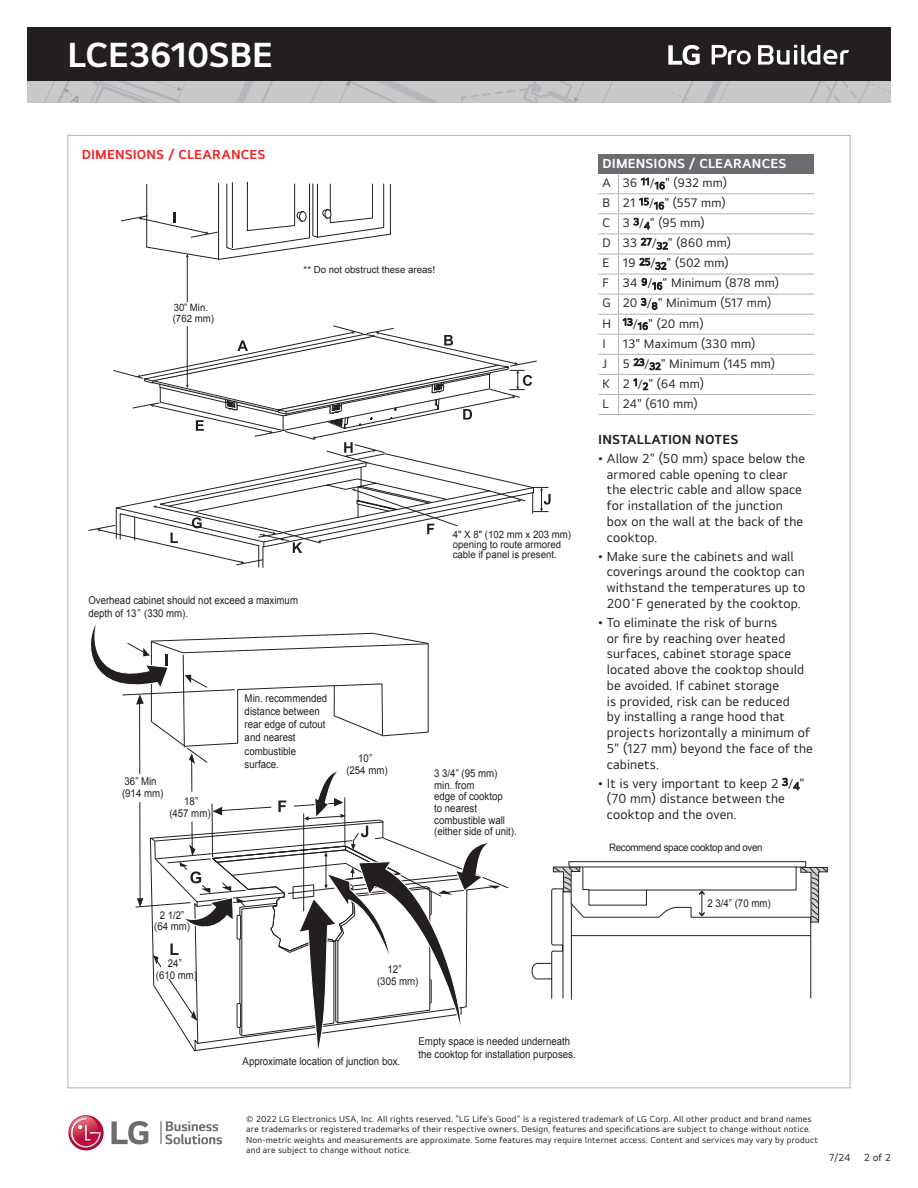
<style>
.page{position:relative;width:918px;height:1188px;background:#fff}
.page>*{position:absolute;margin:0;border:0;box-sizing:border-box;transform-origin:0 0}
._01_LG_sku{font:700 36px "LGEI Text";letter-spacing:-.01em;color:#fff}
._06_LG_installation_text{font:13.5px/15.8px "LGEI Text";letter-spacing:.01em;color:#231f20}
._06_LG_installation_header_red{font:700 13.5px "LGEI Text";letter-spacing:.01em;color:#ee2628}
._04_LG_spec_header{font:700 13.5px "LGEI Text";letter-spacing:.01em;color:#fff}
._06_LG_installation_header_black{font:700 13.5px "LGEI Text";letter-spacing:.01em;color:#231f20}
._05_LG_spec_text{font:12.75px "LGEI Text";letter-spacing:.005em;color:#231f20}
.t1{font:10.65px/13px "Arial";color:#231f20;scale:.9 1}
._08_LG_folio_and_date{font:10.5px "LGEI Text";color:#231f20}
.t2{font:10.2px/10.4px "Arial";color:#231f20;scale:.95 1}
.t3{font:10.2px "Arial";letter-spacing:-.03em;color:#231f20;scale:.95 1}
.t4{font:9.6px "Arial";color:#231f20}
._07_LG_copyright{font:9px/10.5px "LGEI Text";letter-spacing:.025em;color:#231f20}
.s1{font-size:11.55px}
.s2{font-size:12.15px}
</style>
<div class="page">
<div style="left:27px;top:27px;width:864px;height:54px;background:#231f20"></div>
<div style="left:27px;top:81px;width:864px;height:22px;background:#c7c8ca"></div>
<svg style="left:236px;top:81px;width:202px;height:22px"></svg>
<svg style="left:461px;top:81px;width:430px;height:22px"></svg>
<svg style="left:668px;top:45px;width:32px;height:20px"></svg>
<svg style="left:758px;top:45px;width:91px;height:20px"></svg>
<svg style="left:712px;top:45px;width:39px;height:20px"></svg>
<svg style="left:111px;top:1121px;width:37px;height:23px"></svg>
<svg style="left:68px;top:1115px;width:36px;height:35px"></svg>
<svg style="left:68px;top:1116px;width:33px;height:32px"></svg>
<svg style="left:161px;top:1121px;width:61px;height:23px"></svg>
<hr style="left:187px;top:256px;width:1px;height:130px;background:#231f20">
<svg style="left:121px;top:182px;width:270px;height:79px"></svg>
<svg style="left:97px;top:331px;width:454px;height:237px"></svg>
<div style="left:171px;top:302px;width:39px;height:24px;background:#fff"></div>
<svg style="left:531px;top:861px;width:297px;height:138px"></svg>
<hr style="left:584px;top:867px;width:212px;height:1px;background:#231f20">
<hr style="left:590px;top:890px;width:57px;height:1px;background:#231f20">
<svg style="left:90px;top:624px;width:419px;height:428px"></svg>
<div style="left:118px;top:775px;width:45px;height:27px;background:#fff"></div>
<div style="left:598px;top:154px;width:216px;height:20px;background:#6c6d70"></div>
<hr style="left:619px;top:193px;width:195px;height:1px;background:#b2b3b7">
<hr style="left:619px;top:314px;width:195px;height:1px;background:#b2b3b7">
<hr style="left:619px;top:334px;width:195px;height:1px;background:#b2b3b7">
<hr style="left:619px;top:354px;width:195px;height:1px;background:#b2b3b7">
<hr style="left:619px;top:414px;width:195px;height:1px;background:#b2b3b7">
<hr style="left:619px;top:254px;width:195px;height:1px;background:#b2b3b7">
<hr style="left:619px;top:213px;width:195px;height:1px;background:#b2b3b7">
<hr style="left:619px;top:234px;width:195px;height:1px;background:#b2b3b7">
<hr style="left:619px;top:274px;width:195px;height:1px;background:#b2b3b7">
<hr style="left:619px;top:394px;width:195px;height:1px;background:#b2b3b7">
<hr style="left:619px;top:294px;width:195px;height:1px;background:#b2b3b7">
<svg style="left:598px;top:174px;width:21px;height:241px"></svg>
<hr style="left:619px;top:374px;width:195px;height:1px;background:#b2b3b7">
<svg style="left:44px;top:81px;width:141px;height:22px"></svg>
<p class="_01_LG_sku" style="left:68px;top:32px;width:207px">LCE3610SBE</p>
<p class="_06_LG_installation_header_red" style="left:82px;top:146px;width:185px">DIMENSIONS / CLEARANCES</p>
<p class="t2" style="left:173px;top:302px;width:45px">30” Min. (762 mm)</p>
<p class="t4" style="left:304px;top:264px;width:133px">** Do not obstruct these areas!</p>
<p class="t1" style="left:88px;top:594px;width:235px">Overhead cabinet should not exceed a maximum depth of 13” (330 mm).</p>
<p class="t2" style="left:453px;top:529px;width:126px">4" X 8" (102 mm x 203 mm) opening to route armored cable if panel is present.</p>
<p class="t1" style="left:122px;top:775px;width:47px;line-height:11.9px">36” Min (914 mm)</p>
<p class="t1" style="left:169px;top:795px;width:47px;line-height:11.9px;text-align:center">18”<br>(457 mm)</p>
<p class="t1" style="left:154px;top:909px;width:41px;line-height:11.6px;text-align:center">2 1/2” (64 mm)</p>
<p class="t1" style="left:156px;top:958px;width:47px;line-height:11.9px;text-align:center">24”<br>(610 mm)</p>
<p class="t1" style="left:245px;top:692px;width:93px">Min. recommended distance between rear edge of cutout and nearest combustible surface.</p>
<p class="t1" style="left:346px;top:753px;width:47px;line-height:11.9px;text-align:center">10”<br>(254 mm)</p>
<p class="t1" style="left:434px;top:768px;width:93px;line-height:11.6px">3 3/4” (95 mm) min. from<br>edge of cooktop<br>to nearest combustible wall (either side of unit).</p>
<p class="t1" style="left:377px;top:964px;width:47px;line-height:11.9px;text-align:center">12”<br>(305 mm)</p>
<p class="_04_LG_spec_header" style="left:603px;top:155px;width:185px">DIMENSIONS / CLEARANCES</p>
<p class="_05_LG_spec_text" style="left:603px;top:175px;width:10px">A</p>
<p class="_05_LG_spec_text" style="left:623px;top:175px;width:106px">36 <sup>11</sup><span class="s1">/</span><sub>16</sub>" (932 mm)</p>
<p class="_05_LG_spec_text" style="left:603px;top:195px;width:9px">B</p>
<p class="_05_LG_spec_text" style="left:623px;top:195px;width:104px">21 <sup>15</sup><span class="s1">/</span><sub>16</sub>" (557 mm)</p>
<p class="_05_LG_spec_text" style="left:603px;top:215px;width:9px">C</p>
<p class="_05_LG_spec_text" style="left:623px;top:215px;width:83px">3 <sup>3</sup><span class="s1">/</span><sub>4</sub>" (95 mm)</p>
<p class="_05_LG_spec_text" style="left:603px;top:235px;width:10px">D</p>
<p class="_05_LG_spec_text" style="left:623px;top:235px;width:110px">33 <sup>27</sup><span class="s1">/</span><sub>32</sub>" (860 mm)</p>
<p class="_05_LG_spec_text" style="left:603px;top:255px;width:9px">E</p>
<p class="_05_LG_spec_text" style="left:623px;top:255px;width:107px">19 <sup>25</sup><span class="s1">/</span><sub>32</sub>" (502 mm)</p>
<p class="_05_LG_spec_text" style="left:603px;top:275px;width:8px">F</p>
<p class="_05_LG_spec_text" style="left:623px;top:275px;width:158px">34 <sup>9</sup><span class="s1">/</span><sub>16</sub>" Minimum (878 mm)</p>
<p class="_05_LG_spec_text" style="left:603px;top:295px;width:10px">G</p>
<p class="_05_LG_spec_text" style="left:623px;top:295px;width:150px">20 <sup>3</sup><span class="s1">/</span><sub>8</sub>" Minimum (517 mm)</p>
<p class="_05_LG_spec_text" style="left:603px;top:315px;width:10px">H</p>
<p class="_05_LG_spec_text" style="left:623px;top:315px;width:82px"><sup>13</sup><span class="s1">/</span><sub>16</sub>" (20 mm)</p>
<p class="_05_LG_spec_text" style="left:603px;top:335px;width:5px">I</p>
<p class="_05_LG_spec_text" style="left:623px;top:335px;width:134px">13" Maximum (330 mm)</p>
<p class="_05_LG_spec_text" style="left:603px;top:356px;width:6px">J</p>
<p class="_05_LG_spec_text" style="left:623px;top:356px;width:154px">5 <sup>23</sup><span class="s1">/</span><sub>32</sub>" Minimum (145 mm)</p>
<p class="_05_LG_spec_text" style="left:603px;top:376px;width:9px">K</p>
<p class="_05_LG_spec_text" style="left:623px;top:376px;width:83px">2 <sup>1</sup><span class="s1">/</span><sub>2</sub>" (64 mm)</p>
<p class="_05_LG_spec_text" style="left:603px;top:396px;width:8px">L</p>
<p class="_05_LG_spec_text" style="left:623px;top:396px;width:76px">24" (610 mm)</p>
<p class="_06_LG_installation_header_black" style="left:598px;top:431px;width:141px">INSTALLATION NOTES</p>
<p class="_06_LG_installation_text" style="left:607px;top:450px;width:200px;text-indent:-9px">• Allow 2" (50 mm) space below the armored cable opening to clear the electric cable and allow space for installation of the junction box on the wall at the back of the cooktop.</p>
<p class="_06_LG_installation_text" style="left:607px;top:548px;width:200px;text-indent:-9px">• Make sure the cabinets and wall coverings around the cooktop can withstand the temperatures up to<br>200˚F generated by the cooktop.</p>
<p class="_06_LG_installation_text" style="left:607px;top:614px;width:208px;text-indent:-9px">• To eliminate the risk of burns<br>or fire by reaching over heated surfaces, cabinet storage space located above the cooktop should be avoided. If cabinet storage<br>is provided, risk can be reduced<br>by installing a range hood that projects horizontally a minimum of<br>5" (127 mm) beyond the face of the cabinets.</p>
<p class="_06_LG_installation_text" style="left:607px;top:775px;width:199px;text-indent:-9px">• It is very important to keep 2 <sup>3</sup><span class="s2">/</span><sub>4</sub>" (70 mm) distance between the cooktop and the oven.</p>
<p class="t3" style="left:609px;top:840px;width:163px">Recommend space cooktop and oven</p>
<p class="t1" style="left:707px;top:897px;width:72px">2 3/4” (70 mm)</p>
<p class="t1" style="left:243px;top:1055px;width:177px">Approximate location of junction box.</p>
<p class="t1" style="left:419px;top:1035px;width:176px">Empty space is needed underneath the cooktop for installation purposes.</p>
<p class="_07_LG_copyright" style="left:246px;top:1113px;width:573px">© 2022 LG Electronics USA, Inc. All rights reserved. “LG Life’s Good” is a registered trademark of LG Corp. All other product and brand names are trademarks or registered trademarks of their respective owners. Design, features and specifications are subject to change without notice.<br>Non-metric weights and measurements are approximate. Some features may require Internet access. Content and services may vary by product and are subject to change without notice.</p>
<p class="_08_LG_folio_and_date" style="left:829px;top:1151px;width:23px">7/24</p>
<p class="_08_LG_folio_and_date" style="left:864px;top:1151px;width:28px">2 of 2</p>
</div>
